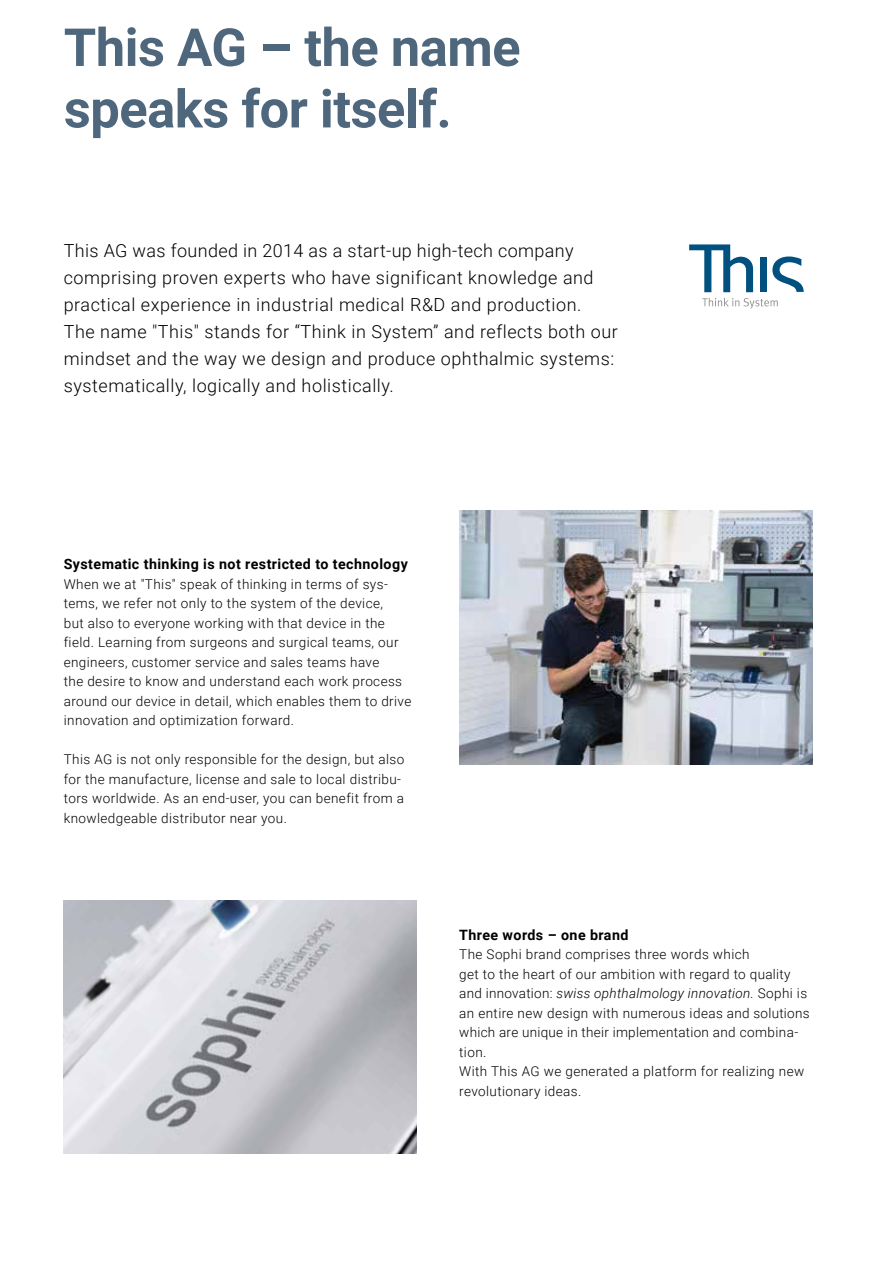
<style>
.page{position:relative;width:893px;height:1263px;background:#fff}
.page>*{position:absolute;margin:0;border:0;box-sizing:border-box;transform-origin:0 0}
.t1{font:700 52.5px/61.5px "Roboto";letter-spacing:-.01em;color:#4f677c}
.t2{font:300 18px/27px "Roboto";letter-spacing:.03em;color:#000}
.t3{font:700 14.25px "Roboto";letter-spacing:.03em;color:#000}
.t4{font:300 13.5px/19.5px "Roboto";letter-spacing:.03em;color:#000}
.s1{font-style:italic}
</style>
<div class="page">
<img style="left:459px;top:511px;width:353px;height:253px">
<img style="left:64px;top:901px;width:353px;height:253px">
<svg style="left:689px;top:244px;width:64px;height:48px"></svg>
<div style="left:760px;top:257px;width:7px;height:35px;background:#00517f"></div>
<svg style="left:772px;top:256px;width:32px;height:36px"></svg>
<svg style="left:702px;top:298px;width:76px;height:11px"></svg>
<h1 class="t1" style="left:64px;top:15px;width:458px">This AG – the name speaks for itself.</h1>
<p class="t2" style="left:64px;top:236px;width:556px">This AG was founded in 2014 as a start-up high-tech company comprising proven experts who have significant knowledge and practical experience in industrial medical R&amp;D and production.<br>The name "This" stands for “Think in System” and reflects both our mindset and the way we design and produce ophthalmic systems: systematically, logically and holistically.</p>
<p class="t3" style="left:64px;top:554px;width:346px">Systematic thinking is not restricted to technology</p>
<p class="t4" style="left:64px;top:573px;width:349px">When we at "This" speak of thinking in terms of sys&shy;tems, we refer not only to the system of the device,<br>but also to everyone working with that device in the field. Learning from surgeons and surgical teams, our engineers, customer service and sales teams have<br>the desire to know and understand each work process around our device in detail, which enables them to drive innovation and optimization forward.</p>
<p class="t4" style="left:64px;top:749px;width:342px">This AG is not only responsible for the design, but also for the manufacture, license and sale to local distribu&shy;tors worldwide. As an end-user, you can benefit from a knowledgeable distributor near you.</p>
<p class="t3" style="left:459px;top:924px;width:171px">Three words – one brand</p>
<p class="t4" style="left:459px;top:944px;width:352px">The Sophi brand comprises three words which<br>get to the heart of our ambition with regard to quality and innovation: <span class="s1">swiss ophthalmology innovation.</span> Sophi is an entire new design with numerous ideas and solutions which are unique in their implementation and combina&shy;tion.<br>With This AG we generated a platform for realizing new revolutionary ideas.</p>
</div>
